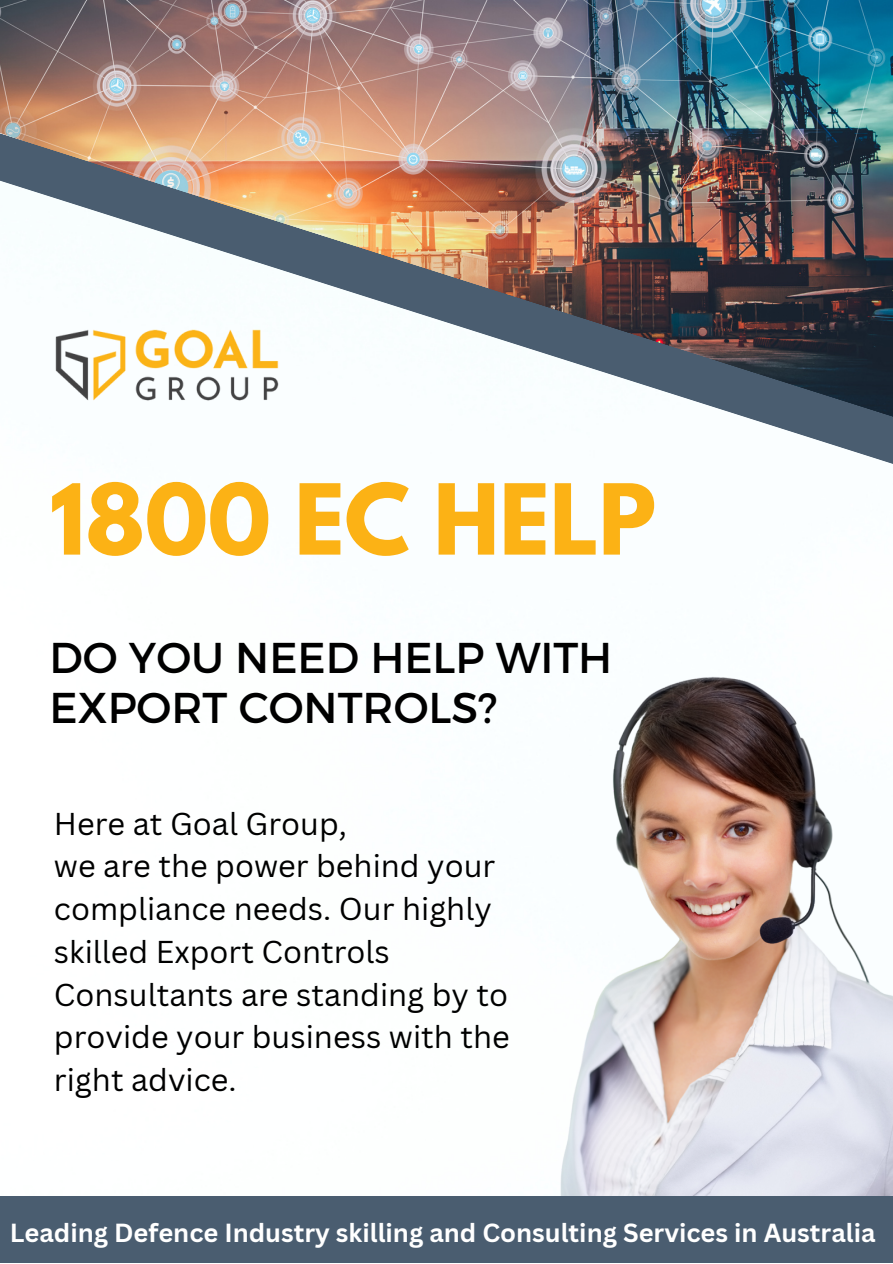
<style>
.page{position:relative;width:893px;height:1264px;background:#fff}
.page>*{position:absolute;margin:0;border:0;box-sizing:border-box;transform-origin:0 0}
.t1{font:700 86.55px "League Spartan";color:#fcb215}
.t2{font:43.05px/50.6px "Montserrat";color:#000}
.t3{font:30.75px/42.8px "Canva Sans";color:#000}
.t4{font:700 25.5px "Canva Sans";color:#fff}
</style>
<div class="page">
<img style="left:0;top:0;width:892px;height:119px">
<img style="left:560px;top:676px;width:332px;height:519px">
<div style="left:0;top:1195px;width:892px;height:67px;background:#4a5d70"></div>
<img style="left:0;top:119px;width:892px;height:345px">
<p class="t1" style="left:50px;top:476px;width:608px">1800 EC HELP</p>
<p class="t2" style="left:50px;top:630px;width:564px">DO YOU NEED HELP WITH<br>EXPORT CONTROLS?</p>
<p class="t3" style="left:54px;top:801px;width:294px">Here at Goal Group,</p>
<p class="t3" style="left:54px;top:844px;width:457px">we are the power behind your compliance needs. Our highly skilled Export Controls<br>Consultants are standing by to provide your business with the right advice.</p>
<p class="t4" style="left:10px;top:1214px;width:867px">Leading Defence Industry skilling and Consulting Services in Australia</p>
</div>
